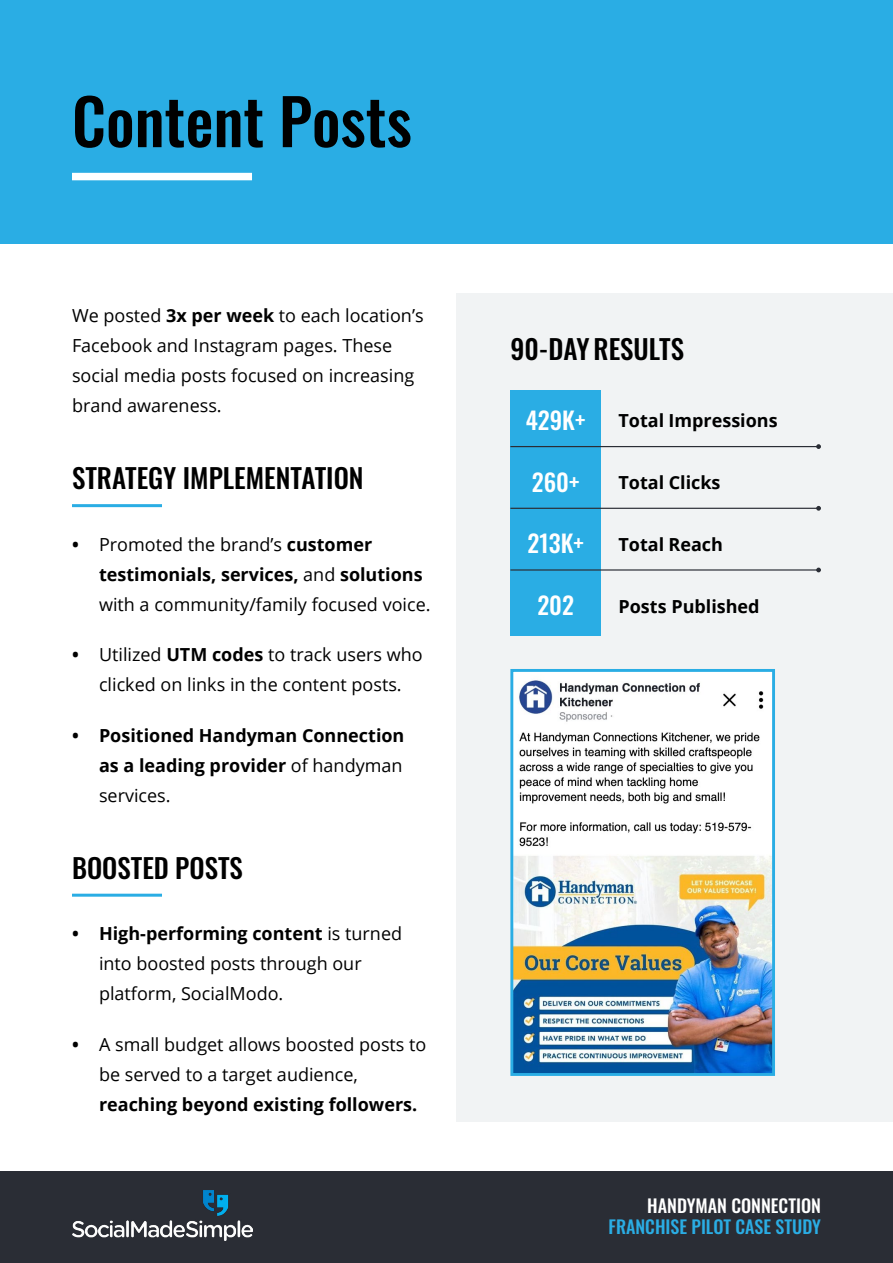
<style>
.page{position:relative;width:893px;height:1263px;background:#fff}
.page>*{position:absolute;margin:0;border:0;box-sizing:border-box;transform-origin:0 0}
.t1{font:500 63px "Oswald";color:#000}
.t2{font:500 27px "Oswald";color:#000}
.t3{font:500 24px "Oswald";color:#fff}
.t4{font:18px/30px "Open Sans";color:#000}
.t5{font:700 18px/30px "Open Sans";color:#000;text-align:justify}
.t6{font:500 18px "Oswald";color:#2aade4}
.t7{font:500 18px "Oswald";color:#fff}
.s1{font-weight:700}
.s2{font-weight:400}
</style>
<div class="page">
<div style="left:0;top:1171px;width:893px;height:92px;background:#2a2d35"></div>
<div style="left:0;top:0;width:893px;height:243px;background:#2aade4"></div>
<div style="left:456px;top:293px;width:437px;height:828px;background:#f1f3f4"></div>
<img style="left:510px;top:669px;width:265px;height:407px">
<div style="left:76px;top:173px;width:172px;height:7px;background:#fff"></div>
<div style="left:510px;top:390px;width:91px;height:246px;background:#2aade4"></div>
<hr style="left:510px;top:446px;width:309px;height:1px;background:#2a2d35">
<svg style="left:816px;top:444px;width:5px;height:5px"></svg>
<hr style="left:510px;top:508px;width:309px;height:1px;background:#2a2d35">
<svg style="left:816px;top:506px;width:5px;height:5px"></svg>
<hr style="left:510px;top:569px;width:309px;height:2px;background:#2a2d35">
<svg style="left:816px;top:568px;width:5px;height:4px"></svg>
<hr style="left:74px;top:504px;width:86px;height:3px;background:#2aade4">
<hr style="left:74px;top:894px;width:86px;height:3px;background:#2aade4">
<img style="left:72px;top:1191px;width:180px;height:49px">
<h1 class="t1" style="left:72px;top:89px;width:341px">Content Posts</h1>
<p class="t4" style="left:72px;top:299px;width:353px">We posted <span class="s1">3x per week</span> to each location’s Facebook and Instagram pages. These social media posts focused on increasing brand awareness.</p>
<h2 class="t2" style="left:72px;top:464px;width:293px">STRATEGY IMPLEMENTATION</h2>
<p class="t4" style="left:99px;top:529px;width:333px;text-indent:-27px"><span class="s1">•</span> Promoted the brand’s <span class="s1">customer testimonials, services,</span> and <span class="s1">solutions </span>with a community/family focused voice.</p>
<p class="t4" style="left:72px;top:639px;width:352px;text-align:center"><span class="s1">•</span> Utilized <span class="s1">UTM codes</span> to track users who clicked on links in the content posts.</p>
<p class="t5" style="left:99px;top:719px;width:307px;text-indent:-27px">• Positioned Handyman Connection as a leading provider <span class="s2">of handyman services.</span></p>
<h2 class="t2" style="left:72px;top:853px;width:172px">BOOSTED POSTS</h2>
<p class="t4" style="left:99px;top:918px;width:305px;text-indent:-27px"><span class="s1">• High-performing content</span> is turned into boosted posts through our platform, SocialModo.</p>
<p class="t4" style="left:99px;top:1029px;width:329px;text-indent:-27px"><span class="s1">•</span> A small budget allows boosted posts to be served to a target audience,</p>
<p class="t5" style="left:99px;top:1089px;width:320px">reaching beyond existing followers.</p>
<h2 class="t2" style="left:510px;top:335px;width:175px">90-DAY RESULTS</h2>
<h3 class="t3" style="left:526px;top:408px;width:61px">429K+</h3>
<p class="t5" style="left:618px;top:405px;width:161px">Total Impressions</p>
<h3 class="t3" style="left:532px;top:469px;width:49px">260+</h3>
<p class="t5" style="left:618px;top:467px;width:103px">Total Clicks</p>
<h3 class="t3" style="left:527px;top:531px;width:58px">213K+</h3>
<p class="t5" style="left:618px;top:529px;width:106px">Total Reach</p>
<h3 class="t3" style="left:537px;top:593px;width:38px">202</h3>
<p class="t5" style="left:618px;top:591px;width:143px">Posts Published</p>
<p class="t7" style="left:647px;top:1196px;width:175px">HANDYMAN CONNECTION</p>
<p class="t6" style="left:609px;top:1217px;width:214px">FRANCHISE PILOT CASE STUDY</p>
</div>
